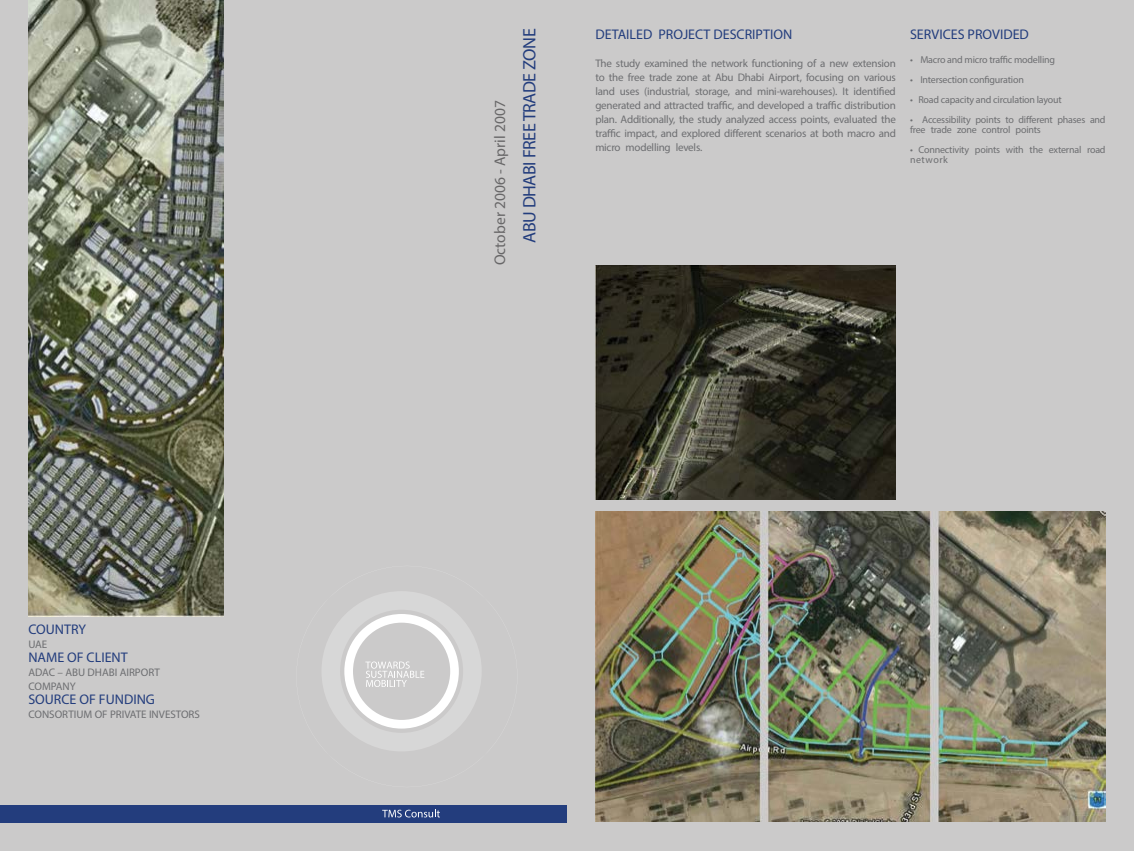
<style>
.page{position:relative;width:1134px;height:851px;background:#fff}
.page>*{position:absolute;margin:0;border:0;box-sizing:border-box;transform-origin:0 0}
.t1{font:18px "Myriad Pro";letter-spacing:-.025em;color:#233d7d}
.t2{font:15.5px "Myriad Pro";color:#686768}
.t3{font:14px "Myriad Pro";color:#233d7d}
.t4{font:11px/14px "Myriad Pro";letter-spacing:-.02em;color:#6d6e71;text-align:justify}
.t5{font:11px/14px "Myriad Pro";color:#6d6e71}
.t6{font:10px/10px "Myriad Pro";letter-spacing:-.02em;color:#6d6e71}
</style>
<div class="page">
<div style="left:0;top:0;width:1134px;height:850px;background:#cbcaca"></div>
<svg style="left:322px;top:591px;width:159px;height:160px"></svg>
<div style="left:0;top:805px;width:567px;height:17px;background:#233d7d"></div>
<svg style="left:382px;top:809px;width:58px;height:8px"></svg>
<img style="left:28px;top:0;width:196px;height:616px">
<img style="left:595px;top:265px;width:301px;height:234px">
<img style="left:595px;top:511px;width:511px;height:310px">
<p class="t3" style="left:28px;top:621px;width:59px">COUNTRY</p>
<p class="t4" style="left:28px;top:637px;width:20px">UAE</p>
<p class="t3" style="left:28px;top:649px;width:101px">NAME OF CLIENT</p>
<p class="t5" style="left:28px;top:665px;width:133px">ADAC – ABU DHABI AIRPORT<br>COMPANY</p>
<p class="t3" style="left:28px;top:691px;width:128px">SOURCE OF FUNDING</p>
<p class="t5" style="left:28px;top:707px;width:173px">CONSORTIUM OF PRIVATE INVESTORS</p>
<h2 class="t2" style="left:490px;top:265px;width:167px;rotate:-90deg">October 2006 - April 2007</h2>
<h1 class="t1" style="left:518px;top:243px;width:216px;rotate:-90deg">ABU DHABI FREE TRADE ZONE</h1>
<p class="t3" style="left:595px;top:26px;width:198px">DETAILED PROJECT DESCRIPTION</p>
<p class="t4" style="left:595px;top:56px;width:302px">The study examined the network functioning of a new extension to the free trade zone at Abu Dhabi Airport, focusing on various land uses (industrial, storage, and mini-warehouses). It identified generated and attracted traffic, and developed a traffic distribution plan. Additionally, the study analyzed access points, evaluated the traffic impact, and explored different scenarios at both macro and micro modelling levels.</p>
<p class="t3" style="left:910px;top:26px;width:120px">SERVICES PROVIDED</p>
<p class="t6" style="left:910px;top:55px;width:147px">• Macro and micro traffic modelling</p>
<p class="t6" style="left:910px;top:75px;width:115px">• Intersection configuration</p>
<p class="t6" style="left:910px;top:95px;width:153px">• Road capacity and circulation layout</p>
<p class="t6" style="left:910px;top:115px;width:197px">• Accessibility points to different phases and free trade zone control points</p>
<p class="t6" style="left:910px;top:145px;width:197px">• Connectivity points with the external road network</p>
</div>
